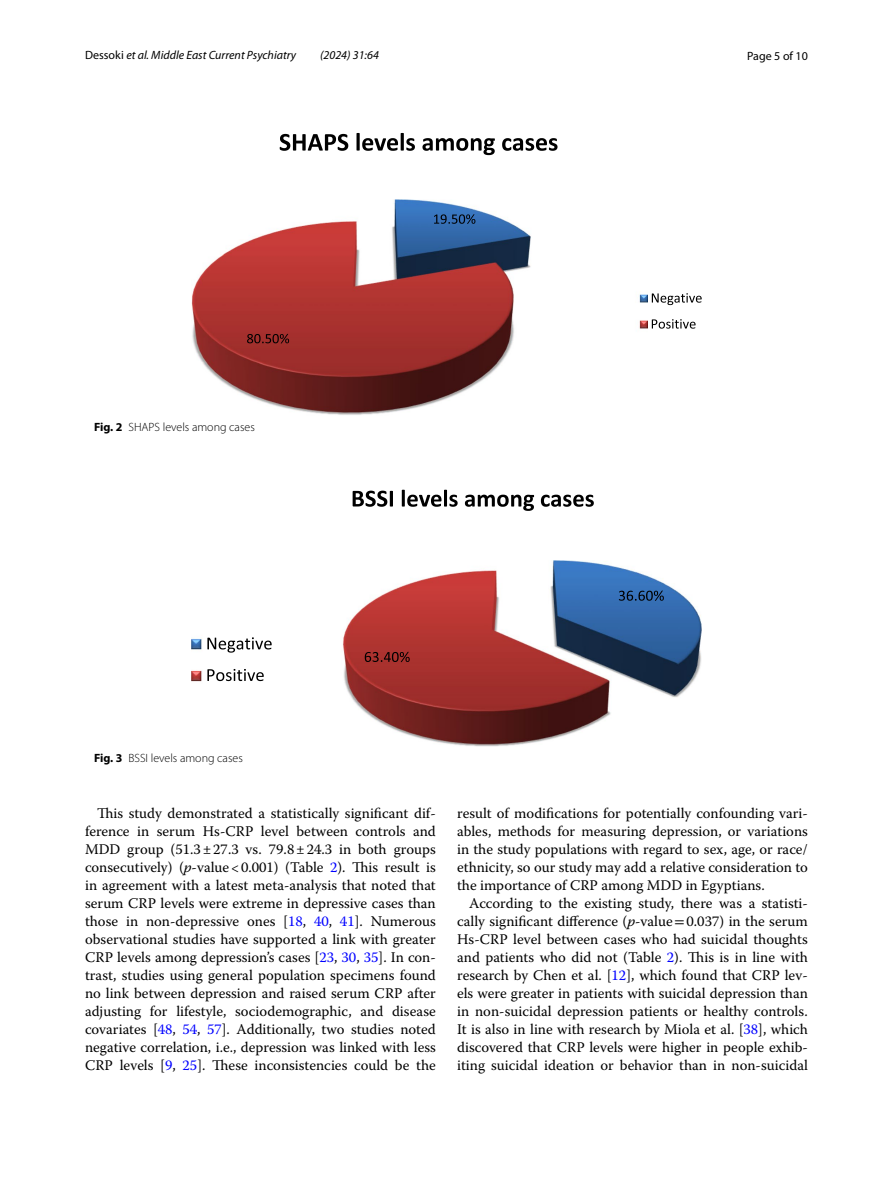
<style>
.page{position:relative;width:893px;height:1187px;background:#fff}
.page>*{position:absolute;margin:0;border:0;box-sizing:border-box;transform-origin:0 0}
.t1{font:14.7px/18px "Warnock Pro";color:#000;text-align:justify}
.t2{font:300 12px "Myriad Pro";color:#000}
.t3{font:italic 12px "Myriad Pro";color:#000}
.t4{font:12px "Myriad Pro";color:#000}
.s1{font-style:normal}
.s2{font-weight:700}
.s3{font-style:italic}
.s4{color:#00f}
.s5{font-family:"STIX"}
</style>
<div class="page">
<img style="left:191px;top:199px;width:456px;height:216px">
<svg style="left:434px;top:214px;width:41px;height:10px"></svg>
<svg style="left:247px;top:334px;width:42px;height:9px"></svg>
<svg style="left:280px;top:133px;width:277px;height:22px"></svg>
<svg style="left:652px;top:293px;width:50px;height:12px"></svg>
<svg style="left:652px;top:319px;width:44px;height:9px"></svg>
<img style="left:191px;top:560px;width:511px;height:187px">
<svg style="left:619px;top:590px;width:45px;height:11px"></svg>
<svg style="left:365px;top:651px;width:45px;height:11px"></svg>
<svg style="left:353px;top:489px;width:241px;height:22px"></svg>
<svg style="left:207px;top:637px;width:65px;height:15px"></svg>
<svg style="left:207px;top:669px;width:57px;height:12px"></svg>
<p class="t3" style="left:85px;top:48px;width:213px"><span class="s1">Dessoki</span> et al. Middle East Current Psychiatry</p>
<p class="t3" style="left:320px;top:48px;width:60px">(2024) 31:64</p>
<p class="t4" style="left:747px;top:48px;width:62px">Page 5 of 10</p>
<p class="t2" style="left:94px;top:420px;width:162px"><span class="s2">Fig. 2</span> SHAPS levels among cases</p>
<p class="t2" style="left:94px;top:751px;width:150px"><span class="s2">Fig. 3</span> BSSI levels among cases</p>
<p class="t1" style="left:85px;top:804px;width:352px;text-indent:12px">This study demonstrated a statistically significant dif&shy;ference in serum Hs-CRP level between controls and MDD group (51.3±27.3 vs. 79.8±24.3 in both groups consecutively) (<span class="s3">p</span>-value&lt;0.001) (Table <span class="s4">2</span>). This result is in agreement with a latest meta-analysis that noted that serum CRP levels were extreme in depressive cases than those in non-depressive ones [<span class="s4">18</span>, <span class="s4">40</span>, <span class="s4">41</span>]. Numerous observational studies have supported a link with greater CRP levels among depression’s cases [<span class="s4">23</span>, <span class="s4">30</span>, <span class="s4">35</span>]. In con&shy;trast, studies using general population specimens found no link between depression and raised serum CRP after adjusting for lifestyle, sociodemographic, and disease covariates [<span class="s4">48</span>, <span class="s4">54</span>, <span class="s4">57</span>]. Additionally, two studies noted negative correlation, i.e., depression was linked with less CRP levels [<span class="s4">9</span>, <span class="s4">25</span>]. These inconsistencies could be the</p>
<p class="t1" style="left:457px;top:804px;width:352px">result of modifications for potentially confounding vari&shy;ables, methods for measuring depression, or variations in the study populations with regard to sex, age, or race/ ethnicity, so our study may add a relative consideration to the importance of CRP among MDD in Egyptians.</p>
<p class="t1" style="left:457px;top:894px;width:352px;text-indent:12px">According to the existing study, there was a statisti&shy;cally significant difference (<span class="s3">p</span>-value<span class="s5">=</span>0.037) in the serum Hs-CRP level between cases who had suicidal thoughts and patients who did not (Table <span class="s4">2</span>). This is in line with research by Chen et al. [<span class="s4">12</span>], which found that CRP lev&shy;els were greater in patients with suicidal depression than in non-suicidal depression patients or healthy controls.<br>It is also in line with research by Miola et al. [<span class="s4">38</span>], which discovered that CRP levels were higher in people exhib&shy;iting suicidal ideation or behavior than in non-suicidal</p>
</div>
